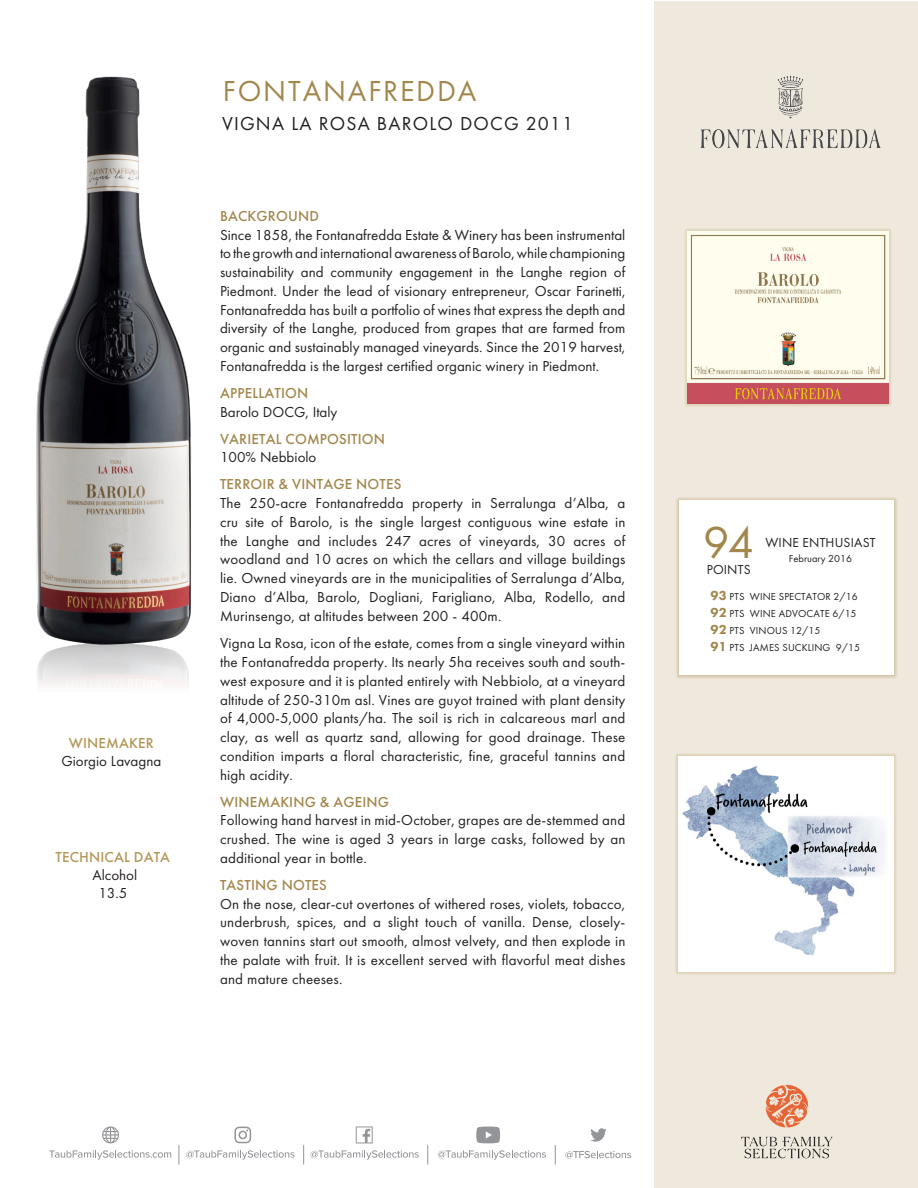
<style>
.page{position:relative;width:918px;height:1188px;background:#fff}
.page>*{position:absolute;margin:0;border:0;box-sizing:border-box;transform-origin:0 0}
.t1{font:46.5px "Futura PT";color:#a2874c}
.t2{font:30px "Futura PT";letter-spacing:.06em;color:#a2874c}
.t3{font:19.5px "Futura PT";letter-spacing:.06em;color:#231f20}
.t4{font:15px/18.8px "Futura PT";letter-spacing:.01em;color:#231f20;text-align:justify}
.t5{font:500 15px "Futura PT";letter-spacing:.01em;color:#a2874c}
.t6{font:500 15px "Futura PT";letter-spacing:.01em;color:#b39758}
.t7{font:13.5px "Futura PT";letter-spacing:.01em;color:#231f20}
.t8{font:10.5px/17px "Futura PT";letter-spacing:.01em;color:#231f20}
.s1{font-weight:800;font-size:13.5px;color:#a2874c}
</style>
<div class="page">
<div style="left:654px;top:1px;width:263px;height:1186px;background:#efe8dc"></div>
<div style="left:684px;top:228px;width:208px;height:179px;background:#b39758;opacity:.65"></div>
<img style="left:688px;top:231px;width:200px;height:173px">
<div style="left:676px;top:497px;width:221px;height:181px;background:#a2874c;opacity:.65"></div>
<div style="left:679px;top:500px;width:215px;height:175px;background:#fff"></div>
<img style="left:36px;top:76px;width:156px;height:562px">
<img style="left:37px;top:638px;width:152px;height:48px">
<div style="left:675px;top:753px;width:221px;height:221px;background:#b39758;opacity:.65"></div>
<img style="left:679px;top:757px;width:214px;height:214px">
<svg style="left:565px;top:1151px;width:66px;height:8px"></svg>
<svg style="left:49px;top:1150px;width:122px;height:10px"></svg>
<svg style="left:186px;top:1150px;width:108px;height:10px"></svg>
<svg style="left:310px;top:1150px;width:109px;height:10px"></svg>
<svg style="left:438px;top:1150px;width:108px;height:10px"></svg>
<svg style="left:555px;top:1145px;width:1px;height:20px"></svg>
<svg style="left:303px;top:1145px;width:1px;height:20px"></svg>
<svg style="left:179px;top:1145px;width:1px;height:20px"></svg>
<svg style="left:356px;top:1126px;width:17px;height:17px"></svg>
<svg style="left:234px;top:1127px;width:17px;height:16px"></svg>
<svg style="left:427px;top:1145px;width:1px;height:20px"></svg>
<svg style="left:590px;top:1128px;width:17px;height:14px"></svg>
<svg style="left:102px;top:1126px;width:17px;height:17px"></svg>
<svg style="left:476px;top:1127px;width:24px;height:16px"></svg>
<svg style="left:741px;top:1137px;width:92px;height:21px"></svg>
<svg style="left:766px;top:1085px;width:43px;height:42px"></svg>
<img style="left:700px;top:76px;width:181px;height:73px">
<p class="t6" style="left:69px;top:734px;width:86px">WINEMAKER</p>
<p class="t4" style="left:61px;top:752px;width:101px">Giorgio Lavagna</p>
<p class="t6" style="left:56px;top:848px;width:116px">TECHNICAL DATA</p>
<p class="t4" style="left:92px;top:866px;width:46px;line-height:18px;text-align:center">Alcohol<br>13.5</p>
<h2 class="t2" style="left:223px;top:73px;width:255px">FONTANAFREDDA</h2>
<h3 class="t3" style="left:222px;top:112px;width:353px">VIGNA LA ROSA BAROLO DOCG 2011</h3>
<p class="t5" style="left:220px;top:207px;width:100px">BACKGROUND</p>
<p class="t4" style="left:220px;top:225px;width:407px">Since 1858, the Fontanafredda Estate &amp; Winery has been instrumental to the growth and international awareness of Barolo, while championing sustainability and community engagement in the Langhe region of Piedmont. Under the lead of visionary entrepreneur, Oscar Farinetti, Fontanafredda has built a portfolio of wines that express the depth and diversity of the Langhe, produced from grapes that are farmed from organic and sustainably managed vineyards. Since the 2019 harvest, Fontanafredda is the largest certified organic winery in Piedmont.</p>
<p class="t5" style="left:220px;top:384px;width:90px">APPELLATION</p>
<p class="t4" style="left:220px;top:402px;width:119px">Barolo DOCG, Italy</p>
<p class="t5" style="left:220px;top:430px;width:167px">VARIETAL COMPOSITION</p>
<p class="t4" style="left:220px;top:448px;width:98px">100% Nebbiolo</p>
<p class="t5" style="left:220px;top:475px;width:183px">TERROIR &amp; VINTAGE NOTES</p>
<p class="t4" style="left:220px;top:494px;width:407px">The 250-acre Fontanafredda property in Serralunga d’Alba, a cru site of Barolo, is the single largest contiguous wine estate in the Langhe and includes 247 acres of vineyards, 30 acres of woodland and 10 acres on which the cellars and village buildings lie. Owned vineyards are in the municipalities of Serralunga d’Alba, Diano d’Alba, Barolo, Dogliani, Farigliano, Alba, Rodello, and Murinsengo, at altitudes between 200 - 400m.</p>
<p class="t4" style="left:220px;top:634px;width:407px">Vigna La Rosa, icon of the estate, comes from a single vineyard within the Fontanafredda property. Its nearly 5ha receives south and south&shy;west exposure and it is planted entirely with Nebbiolo, at a vineyard altitude of 250-310m asl. Vines are guyot trained with plant density of 4,000-5,000 plants/ha. The soil is rich in calcareous marl and clay, as well as quartz sand, allowing for good drainage. These condition imparts a floral characteristic, fine, graceful tannins and high acidity.</p>
<p class="t5" style="left:220px;top:793px;width:170px">WINEMAKING &amp; AGEING</p>
<p class="t4" style="left:220px;top:811px;width:407px">Following hand harvest in mid-October, grapes are de-stemmed and crushed. The wine is aged 3 years in large casks, followed by an additional year in bottle.</p>
<p class="t5" style="left:220px;top:876px;width:108px">TASTING NOTES</p>
<p class="t4" style="left:220px;top:894px;width:407px">On the nose, clear-cut overtones of withered roses, violets, tobacco, underbrush, spices, and a slight touch of vanilla. Dense, closely&shy;woven tannins start out smooth, almost velvety, and then explode in the palate with fruit. It is excellent served with flavorful meat dishes and mature cheeses.</p>
<h1 class="t1" style="left:703px;top:514px;width:52px">94</h1>
<p class="t7" style="left:707px;top:562px;width:45px">POINTS</p>
<p class="t7" style="left:766px;top:534px;width:112px">WINE ENTHUSIAST</p>
<p class="t8" style="left:789px;top:550px;width:65px">February 2016</p>
<p class="t8" style="left:711px;top:588px;width:151px"><span class="s1">93</span> PTS WINE SPECTATOR 2/16<br><span class="s1">92</span> PTS WINE ADVOCATE 6/15<br><span class="s1">92</span> PTS VINOUS 12/15<br><span class="s1">91</span> PTS JAMES SUCKLING 9/15</p>
</div>
